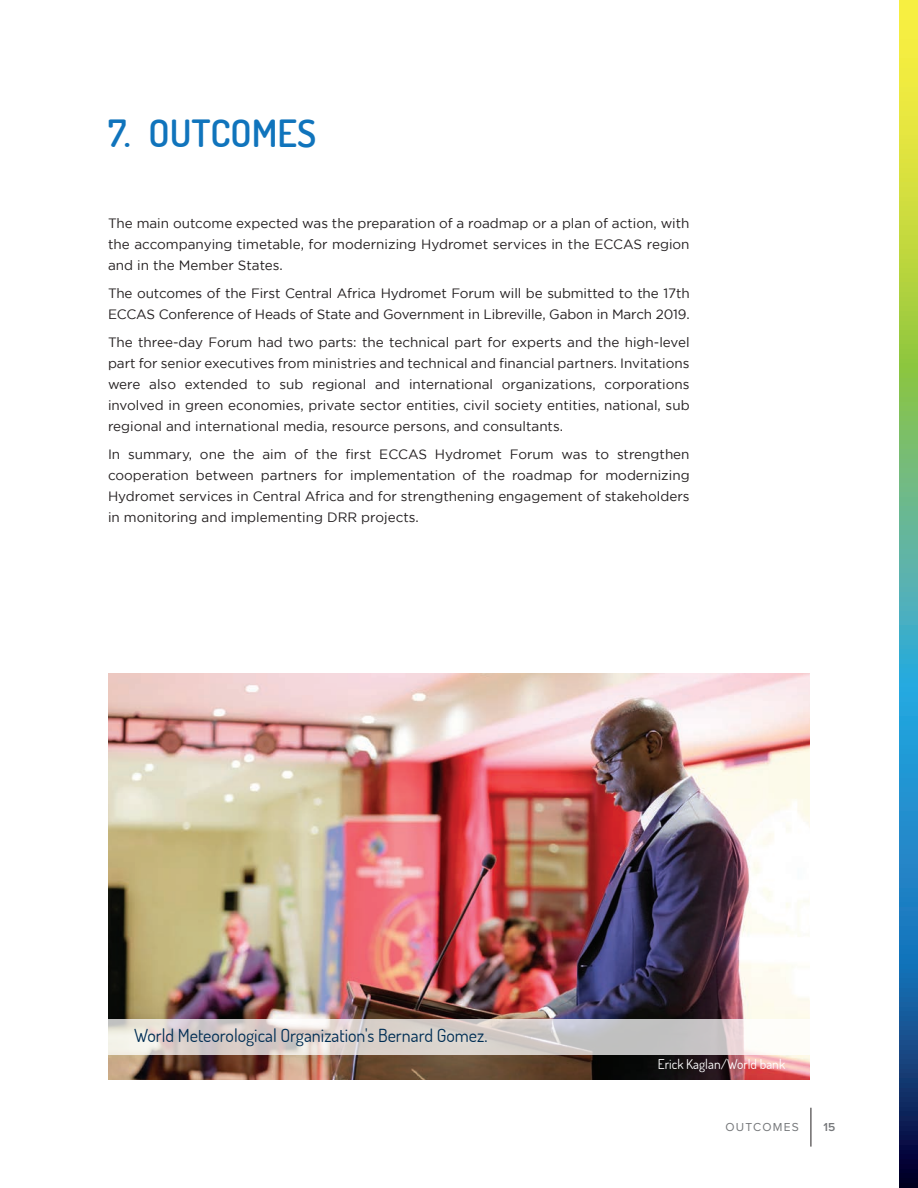
<style>
.page{position:relative;width:918px;height:1188px;background:#fff}
.page>*{position:absolute;margin:0;border:0;box-sizing:border-box;transform-origin:0 0}
.t1{font:600 37.5px "Dosis";color:#1074bc}
.t2{font:18px "Dosis";color:#002e54}
.t3{font:13.5px/21px "Gotham";letter-spacing:-.01em;color:#231f20;text-align:justify}
.t4{font:13.5px "Dosis";color:#fff}
.t5{font:12px "Proxima Nova";color:#76787b}
.t6{font:600 12px "Proxima Nova";color:#76787b}
</style>
<div class="page">
<hr style="left:811px;top:1108px;width:1px;height:39px;background:#231f20">
<img style="left:108px;top:674px;width:701px;height:405px">
<svg style="left:108px;top:1019px;width:701px;height:35px;background:#d9d3d0"></svg>
<svg style="left:899px;top:0;width:19px;height:1188px;background:#64a180"></svg>
<h1 class="t1" style="left:108px;top:108px;width:210px">7. OUTCOMES</h1>
<p class="t3" style="left:108px;top:213px;width:583px">The main outcome expected was the preparation of a roadmap or a plan of action, with the accompanying timetable, for modernizing Hydromet services in the ECCAS region and in the Member States.</p>
<p class="t3" style="left:108px;top:283px;width:583px">The outcomes of the First Central Africa Hydromet Forum will be submitted to the 17th<br>ECCAS Conference of Heads of State and Government in Libreville, Gabon in March 2019.</p>
<p class="t3" style="left:108px;top:331px;width:583px">The three-day Forum had two parts: the technical part for experts and the high-level part for senior executives from ministries and technical and financial partners. Invitations were also extended to sub regional and international organizations, corporations involved in green economies, private sector entities, civil society entities, national, sub regional and international media, resource persons, and consultants.</p>
<p class="t3" style="left:108px;top:443px;width:583px">In summary, one the aim of the first ECCAS Hydromet Forum was to strengthen cooperation between partners for implementation of the roadmap for modernizing Hydromet services in Central Africa and for strengthening engagement of stakeholders in monitoring and implementing DRR projects.</p>
<h2 class="t2" style="left:134px;top:1023px;width:355px">World Meteorological Organization's Bernard Gomez.</h2>
<p class="t4" style="left:658px;top:1055px;width:129px">Erick Kaglan/World bank</p>
<p class="t5" style="left:726px;top:1118px;width:11px">OUTCOME</p>
<p class="t5" style="left:792px;top:1118px;width:9px">S</p>
<p class="t6" style="left:824px;top:1120px;width:13px">15</p>
</div>
